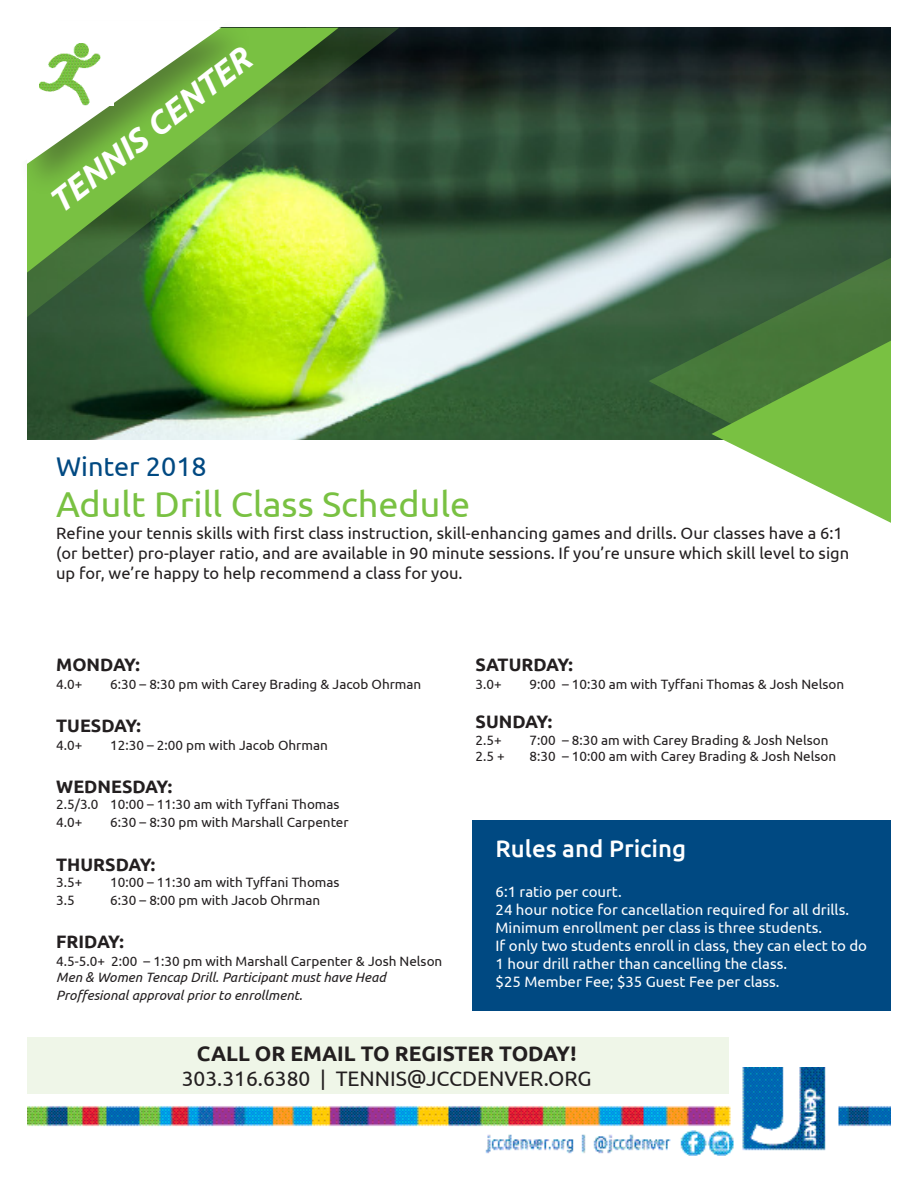
<style>
.page{position:relative;width:918px;height:1188px;background:#fff}
.page>*{position:absolute;margin:0;border:0;box-sizing:border-box;transform-origin:0 0}
.t1{font:36px "Ubuntu";color:#79c142}
.t2{font:italic 700 34.05px "Ubuntu";color:#fff;scale:.95 1}
.t3{font:27px "Ubuntu";color:#004982}
.t4{font:500 24px "Ubuntu";color:#fff}
.t5{font:21px "Ubuntu";color:#231f20}
.t6{font:700 21px "Ubuntu";color:#231f20}
.t7{font:700 18px "Ubuntu";color:#231f20}
.t8{font:16.5px/19.8px "Ubuntu";color:#231f20}
.t9{font:15px/18px "Ubuntu";color:#fff}
.t10{font:13.5px "Ubuntu";color:#231f20}
.t11{font:italic 13.5px "Ubuntu";color:#231f20}
</style>
<div class="page">
<img style="left:27px;top:1067px;width:864px;height:89px">
<div style="left:27px;top:1037px;width:702px;height:57px;background:#eff6e8"></div>
<div style="left:472px;top:820px;width:419px;height:191px;background:#004982"></div>
<img style="left:27px;top:27px;width:864px;height:412px">
<svg style="left:27px;top:28px;width:372px;height:289px;background:#648a2d"></svg>
<img style="left:27px;top:28px;width:312px;height:245px">
<div style="left:19px;top:19px;width:235px;height:179px;background:#231f20;opacity:.4"></div>
<svg style="left:19px;top:21px;width:210px;height:143px"></svg>
<svg style="left:649px;top:258px;width:242px;height:265px"></svg>
<img style="left:40px;top:27px;width:73px;height:79px">
<p class="t2" style="left:41px;top:189px;width:260px;rotate:-38deg">TENNIS CENTER</p>
<p class="t3" style="left:56px;top:450px;width:152px">Winter 2018</p>
<p class="t1" style="left:56px;top:482px;width:416px">Adult Drill Class Schedule</p>
<p class="t8" style="left:56px;top:523px;width:795px">Refine your tennis skills with first class instruction, skill-enhancing games and drills. Our classes have a 6:1 (or better) pro-player ratio, and are available in 90 minute sessions. If you’re unsure which skill level to sign up for, we’re happy to help recommend a class for you.</p>
<p class="t7" style="left:56px;top:654px;width:85px">MONDAY:</p>
<p class="t10" style="left:56px;top:676px;width:28px">4.0+</p>
<p class="t10" style="left:110px;top:676px;width:313px">6:30 – 8:30 pm with Carey Brading &amp; Jacob Ohrman</p>
<p class="t7" style="left:56px;top:715px;width:86px">TUESDAY:</p>
<p class="t10" style="left:56px;top:737px;width:28px">4.0+</p>
<p class="t10" style="left:110px;top:737px;width:219px">12:30 – 2:00 pm with Jacob Ohrman</p>
<p class="t7" style="left:56px;top:776px;width:117px">WEDNESDAY:</p>
<p class="t10" style="left:56px;top:796px;width:285px">2.5/3.0 10:00 – 11:30 am with Tyffani Thomas</p>
<p class="t10" style="left:56px;top:814px;width:28px">4.0+</p>
<p class="t10" style="left:110px;top:814px;width:240px">6:30 – 8:30 pm with Marshall Carpenter</p>
<p class="t7" style="left:56px;top:853px;width:101px">THURSDAY:</p>
<p class="t10" style="left:56px;top:874px;width:28px">3.5+</p>
<p class="t10" style="left:110px;top:874px;width:231px">10:00 – 11:30 am with Tyffani Thomas</p>
<p class="t10" style="left:56px;top:892px;width:20px">3.5</p>
<p class="t10" style="left:110px;top:892px;width:212px">6:30 – 8:00 pm with Jacob Ohrman</p>
<p class="t7" style="left:56px;top:931px;width:69px">FRIDAY:</p>
<p class="t10" style="left:56px;top:953px;width:388px">4.5-5.0+ 2:00 – 1:30 pm with Marshall Carpenter &amp; Josh Nelson</p>
<p class="t11" style="left:56px;top:969px;width:331px">Men &amp; Women Tencap Drill. Participant must have Head</p>
<p class="t11" style="left:56px;top:987px;width:248px">Proffesional approval prior to enrollment.</p>
<p class="t7" style="left:476px;top:654px;width:99px">SATURDAY:</p>
<p class="t10" style="left:476px;top:676px;width:28px">3.0+</p>
<p class="t10" style="left:530px;top:676px;width:316px">9:00 – 10:30 am with Tyffani Thomas &amp; Josh Nelson</p>
<p class="t7" style="left:476px;top:711px;width:78px">SUNDAY:</p>
<p class="t10" style="left:476px;top:732px;width:28px">2.5+</p>
<p class="t10" style="left:530px;top:732px;width:300px">7:00 – 8:30 am with Carey Brading &amp; Josh Nelson</p>
<p class="t10" style="left:476px;top:748px;width:31px">2.5 +</p>
<p class="t10" style="left:530px;top:748px;width:308px">8:30 – 10:00 am with Carey Brading &amp; Josh Nelson</p>
<p class="t4" style="left:496px;top:833px;width:192px">Rules and Pricing</p>
<p class="t9" style="left:496px;top:882px;width:128px">6:1 ratio per court.</p>
<p class="t9" style="left:496px;top:900px;width:355px">24 hour notice for cancellation required for all drills.</p>
<p class="t9" style="left:496px;top:918px;width:328px">Minimum enrollment per class is three students.</p>
<p class="t9" style="left:496px;top:936px;width:373px">If only two students enroll in class, they can elect to do<br>1 hour drill rather than cancelling the class.</p>
<p class="t9" style="left:496px;top:972px;width:286px">$25 Member Fee; $35 Guest Fee per class.</p>
<p class="t6" style="left:197px;top:1041px;width:381px">CALL OR EMAIL TO REGISTER TODAY!</p>
<p class="t5" style="left:182px;top:1066px;width:411px">303.316.6380 | TENNIS@JCCDENVER.ORG</p>
</div>
